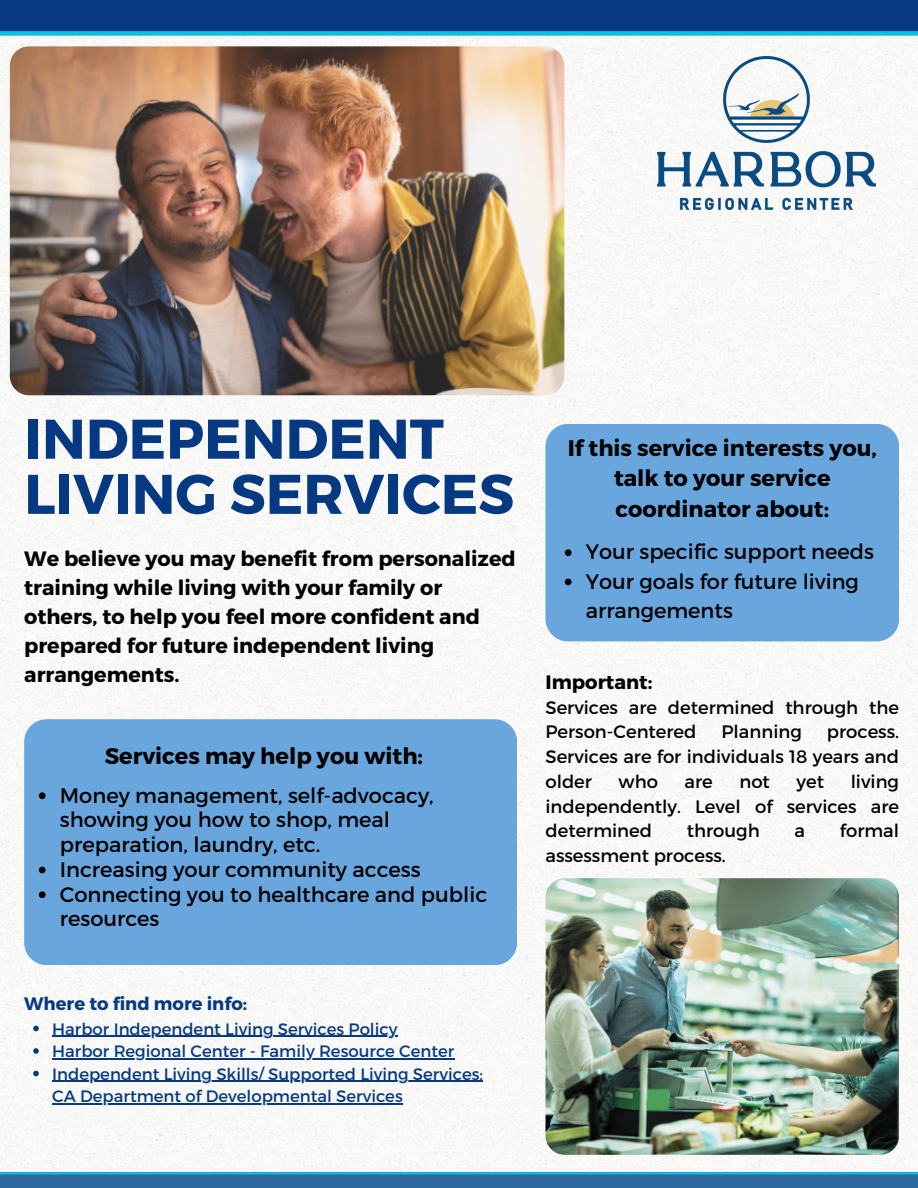
<style>
.page{position:relative;width:918px;height:1188px;background:#fff}
.page>*{position:absolute;margin:0;border:0;box-sizing:border-box;transform-origin:0 0}
.t1{font:700 55.8px/55.2px "Montserrat";color:#053a82}
.t2{font:700 22.5px/30.3px "Montserrat";color:#000;text-align:center}
.t3{font:21px/24.8px "Montserrat";color:#000}
.t4{font:700 20.85px/29px "Montserrat";color:#010101}
.t5{font:700 19.5px "Montserrat";color:#000}
.t6{font:18px/24.8px "Montserrat";color:#000;text-align:justify}
.t7{font:700 18px "Montserrat";color:#053a82}
.t8{font:16.5px "Montserrat";color:#053a82}
</style>
<div class="page">
<img style="left:0;top:36px;width:918px;height:1136px">
<div style="left:0;top:0;width:918px;height:31px;background:#053a82"></div>
<div style="left:0;top:1172px;width:918px;height:16px;background:#2d699f"></div>
<div style="left:0;top:31px;width:918px;height:5px;background:#0cc0df"></div>
<hr style="left:0;top:1172px;width:918px;height:2px;background:#0cc0df">
<img style="left:10px;top:46px;width:554px;height:349px;border-radius:19px">
<div style="left:24px;top:719px;width:493px;height:246px;background:#68a6dd"></div>
<div style="left:545px;top:424px;width:354px;height:217px;background:#68a6dd;border-radius:23px"></div>
<img style="left:545px;top:878px;width:354px;height:277px;border-radius:19px">
<svg style="left:565px;top:549px;width:7px;height:7px"></svg>
<svg style="left:565px;top:579px;width:7px;height:6px"></svg>
<svg style="left:33px;top:1026px;width:6px;height:5px"></svg>
<hr style="left:52px;top:1036px;width:346px;height:1px;background:#053a82">
<svg style="left:33px;top:1048px;width:6px;height:6px"></svg>
<hr style="left:52px;top:1058px;width:402px;height:1px;background:#053a82">
<svg style="left:33px;top:1071px;width:6px;height:5px"></svg>
<hr style="left:52px;top:1081px;width:431px;height:1px;background:#053a82">
<hr style="left:52px;top:1103px;width:351px;height:1px;background:#053a82">
<svg style="left:39px;top:792px;width:7px;height:7px"></svg>
<svg style="left:39px;top:867px;width:7px;height:6px"></svg>
<svg style="left:39px;top:891px;width:7px;height:7px"></svg>
<img style="left:657px;top:57px;width:219px;height:153px">
<h1 class="t1" style="left:24px;top:408px;width:491px">INDEPENDENT<br>LIVING SERVICES</h1>
<p class="t4" style="left:24px;top:543px;width:493px">We believe you may benefit from personalized training while living with your family or others, to help you feel more confident and prepared for future independent living arrangements.</p>
<p class="t2" style="left:105px;top:740px;width:320px">Services may help you with:</p>
<h2 class="t3" style="left:60px;top:782px;width:375px">Money management, self-advocacy, showing you how to shop, meal preparation, laundry, etc.</h2>
<p class="t3" style="left:60px;top:856px;width:362px">Increasing your community access</p>
<p class="t3" style="left:60px;top:881px;width:429px">Connecting you to healthcare and public resources</p>
<p class="t7" style="left:24px;top:992px;width:224px">Where to find more info:</p>
<p class="t8" style="left:52px;top:1018px;width:347px">Harbor Independent Living Services Policy</p>
<h4 class="t8" style="left:52px;top:1041px;width:404px">Harbor Regional Center - Family Resource Center</h4>
<p class="t8" style="left:52px;top:1063px;width:432px">Independent Living Skills/ Supported Living Services:</p>
<p class="t8" style="left:52px;top:1086px;width:352px">CA Department of Developmental Services</p>
<h2 class="t2" style="left:568px;top:432px;width:311px">If this service interests you, talk to your service coordinator about:</h2>
<h2 class="t3" style="left:586px;top:539px;width:290px">Your specific support needs</h2>
<p class="t3" style="left:586px;top:566px;width:275px;line-height:29.2px">Your goals for future living arrangements</p>
<p class="t5" style="left:545px;top:669px;width:108px">Important:</p>
<p class="t6" style="left:545px;top:694px;width:355px">Services are determined through the<br>Person-Centered</p>
<p class="t6" style="left:722px;top:719px;width:82px">Planning</p>
<p class="t6" style="left:545px;top:719px;width:355px;text-indent:281px">process.<br>Services are for individuals 18 years and older</p>
<p class="t6" style="left:545px;top:768px;width:355px;text-indent:305px">living independently. Level of services are determined</p>
<p class="t6" style="left:619px;top:768px;width:41px">who</p>
<p class="t6" style="left:685px;top:768px;width:30px">are</p>
<p class="t6" style="left:739px;top:768px;width:32px">not</p>
<p class="t6" style="left:797px;top:768px;width:29px">yet</p>
<p class="t6" style="left:687px;top:818px;width:75px">through</p>
<p class="t6" style="left:795px;top:818px;width:12px">a</p>
<p class="t6" style="left:840px;top:818px;width:61px">formal</p>
<p class="t6" style="left:545px;top:842px;width:182px">assessment process.</p>
</div>
